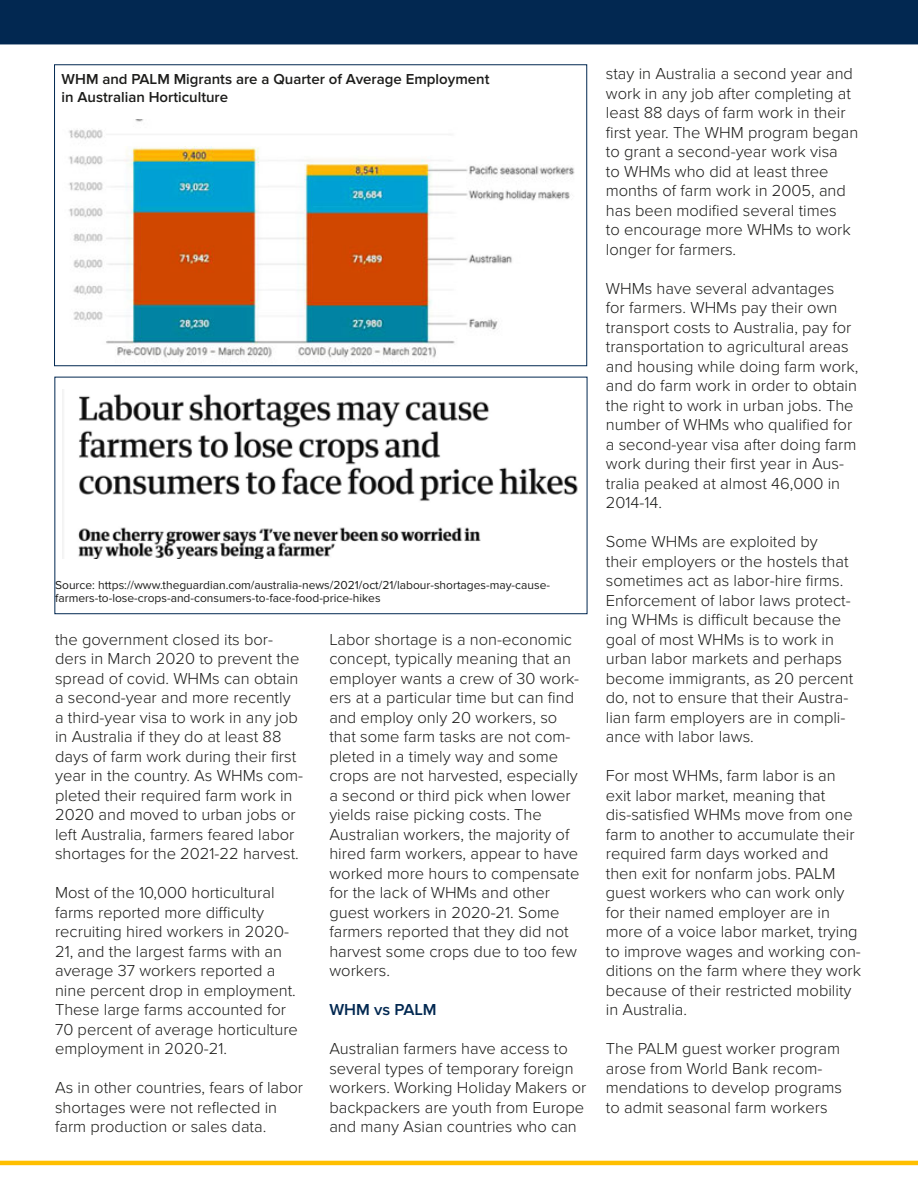
<style>
.page{position:relative;width:918px;height:1188px;background:#fff}
.page>*{position:absolute;margin:0;border:0;box-sizing:border-box;transform-origin:0 0}
.Body_Text{font:300 16.5px/19.5px "Proxima Nova";color:#1d1d1b}
.Body_Text-2{font:600 16.5px "Proxima Nova";color:#022851}
.Article_Body__Palati{font:600 15px/18px "Proxima Nova";color:#1d1d1b}
.Article_Body__Palati-2{font:12px/13.5px "Proxima Nova";color:#1d1d1b}
</style>
<div class="page">
<hr style="left:0;top:1161px;width:918px;height:4px;background:#ffbf00">
<div style="left:0;top:0;width:918px;height:44px;background:#022851"></div>
<img style="left:68px;top:120px;width:507px;height:238px">
<img style="left:62px;top:389px;width:516px;height:170px">
<div style="left:54px;top:377px;width:533px;height:237px;border:1px solid #022851"></div>
<p class="Article_Body__Palati" style="left:62px;top:70px;width:429px">WHM and PALM Migrants are a Quarter of Average Employment in Australian Horticulture</p>
<p class="Article_Body__Palati-2" style="left:55px;top:579px;width:496px">Source: https://www.theguardian.com/australia-news/2021/oct/21/labour-shortages-may-cause&shy;farmers-to-lose-crops-and-consumers-to-face-food-price-hikes</p>
<p class="Body_Text" style="left:55px;top:630px;width:250px">the government closed its bor&shy;ders in March 2020 to prevent the spread of covid. WHMs can obtain a second-year and more recently a third-year visa to work in any job in Australia if they do at least 88 days of farm work during their first year in the country. As WHMs com&shy;pleted their required farm work in 2020 and moved to urban jobs or left Australia, farmers feared labor shortages for the 2021-22 harvest.</p>
<p class="Body_Text" style="left:55px;top:884px;width:244px">Most of the 10,000 horticultural farms reported more difficulty recruiting hired workers in 2020-<br>21, and the largest farms with an average 37 workers reported a nine percent drop in employment.<br>These large farms accounted for<br>70 percent of average horticulture employment in 2020-21.</p>
<p class="Body_Text" style="left:55px;top:1079px;width:250px">As in other countries, fears of labor shortages were not reflected in farm production or sales data.</p>
<p class="Body_Text" style="left:329px;top:630px;width:252px">Labor shortage is a non-economic concept, typically meaning that an employer wants a crew of 30 work&shy;ers at a particular time but can find and employ only 20 workers, so that some farm tasks are not com&shy;pleted in a timely way and some crops are not harvested, especially a second or third pick when lower yields raise picking costs. The<br>Australian workers, the majority of hired farm workers, appear to have worked more hours to compensate for the lack of WHMs and other guest workers in 2020-21. Some farmers reported that they did not harvest some crops due to too few workers.</p>
<p class="Body_Text-2" style="left:329px;top:1000px;width:109px">WHM vs PALM</p>
<p class="Body_Text" style="left:329px;top:1040px;width:258px">Australian farmers have access to several types of temporary foreign workers. Working Holiday Makers or backpackers are youth from Europe and many Asian countries who can</p>
<p class="Body_Text" style="left:606px;top:64px;width:254px">stay in Australia a second year and work in any job after completing at least 88 days of farm work in their first year. The WHM program began to grant a second-year work visa<br>to WHMs who did at least three months of farm work in 2005, and has been modified several times<br>to encourage more WHMs to work longer for farmers.</p>
<p class="Body_Text" style="left:606px;top:279px;width:254px">WHMs have several advantages<br>for farmers. WHMs pay their own transport costs to Australia, pay for transportation to agricultural areas and housing while doing farm work, and do farm work in order to obtain the right to work in urban jobs. The number of WHMs who qualified for a second-year visa after doing farm work during their first year in Aus&shy;tralia peaked at almost 46,000 in<br>2014-14.</p>
<p class="Body_Text" style="left:606px;top:532px;width:249px">Some WHMs are exploited by their employers or the hostels that sometimes act as labor-hire firms.<br>Enforcement of labor laws protect&shy;ing WHMs is difficult because the goal of most WHMs is to work in urban labor markets and perhaps become immigrants, as 20 percent do, not to ensure that their Austra&shy;lian farm employers are in compli&shy;ance with labor laws.</p>
<p class="Body_Text" style="left:606px;top:766px;width:257px">For most WHMs, farm labor is an exit labor market, meaning that dis-satisfied WHMs move from one farm to another to accumulate their required farm days worked and then exit for nonfarm jobs. PALM guest workers who can work only for their named employer are in more of a voice labor market, trying to improve wages and working con&shy;ditions on the farm where they work because of their restricted mobility in Australia.</p>
<p class="Body_Text" style="left:606px;top:1039px;width:238px">The PALM guest worker program arose from World Bank recom&shy;mendations to develop programs to admit seasonal farm workers</p>
</div>
